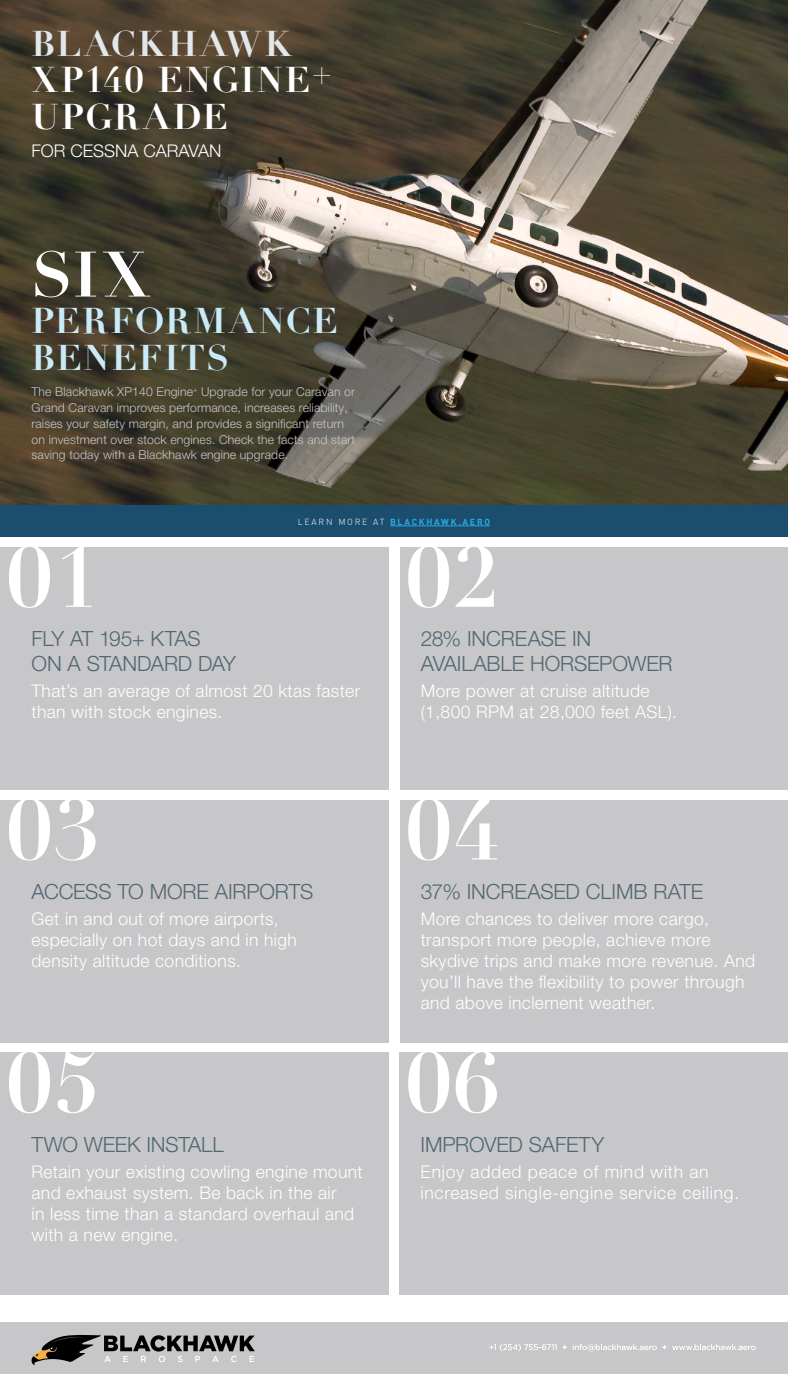
<style>
.page{position:relative;width:788px;height:1400px;background:#fff}
.page>*{position:absolute;margin:0;border:0;box-sizing:border-box;transform-origin:0 0}
.t1{font:700 84px "Didot";letter-spacing:.01em;color:#fff}
.t2{font:700 63px "Didot";color:#fff}
.t3{font:700 35px/36.8px "Didot";letter-spacing:.05em;color:#caeaf8}
.t4{font:700 35px/36.8px "Didot";letter-spacing:.055em;color:#fff}
.t5{font:700 35px "Didot";letter-spacing:.06em;color:#e1e7eb}
.t6{font:300 21px/24.5px "Helvetica Neue LT Pro";letter-spacing:-.01em;color:#516771}
.t7{font:300 17.5px/21px "Helvetica Neue LT Pro";letter-spacing:.02em;color:#fff}
.t8{font:300 17.5px/21px "Helvetica Neue LT Pro";letter-spacing:.04em;color:#fff}
.t9{font:300 17.5px "Helvetica Neue LT Pro";color:#fff}
.t10{font:300 12.25px/15.8px "Helvetica Neue LT Pro";letter-spacing:.01em;color:#c7c7c9}
.t11{font:700 8.75px "DIN";letter-spacing:.2em;color:#2babe2}
.s1{font-weight:300;color:#fff}
</style>
<div class="page">
<img style="left:0;top:0;width:788px;height:505px">
<div style="left:0;top:1322px;width:788px;height:51px;background:#c7c7c9"></div>
<div style="left:0;top:547px;width:388px;height:242px;background:#c7c7c9"></div>
<div style="left:399px;top:800px;width:388px;height:242px;background:#c7c7c9"></div>
<div style="left:399px;top:547px;width:388px;height:242px;background:#c7c7c9"></div>
<div style="left:0;top:1053px;width:388px;height:242px;background:#c7c7c9"></div>
<div style="left:0;top:800px;width:388px;height:242px;background:#c7c7c9"></div>
<div style="left:399px;top:1053px;width:389px;height:242px;background:#c7c7c9"></div>
<div style="left:0;top:505px;width:788px;height:32px;background:#1a4d6e"></div>
<hr style="left:390px;top:525px;width:100px;height:1px;background:#2babe2">
<svg style="left:489px;top:1344px;width:67px;height:7px"></svg>
<svg style="left:572px;top:1344px;width:84px;height:7px"></svg>
<svg style="left:672px;top:1344px;width:83px;height:6px"></svg>
<svg style="left:31px;top:1335px;width:224px;height:30px"></svg>
<h3 class="t5" style="left:32px;top:21px;width:261px">BLACKHAWK</h3>
<h3 class="t4" style="left:32px;top:62px;width:302px">XP140 ENGINE+<br>UPGRADE</h3>
<p class="t9" style="left:32px;top:140px;width:191px">FOR CESSNA CARAVAN</p>
<h2 class="t2" style="left:32px;top:235px;width:120px">SIX</h2>
<h3 class="t3" style="left:32px;top:303px;width:308px">PERFORMANCE<br>BENEFITS</h3>
<p class="t10" style="left:31px;top:384px;width:325px">The Blackhawk XP140 Engine<sup>+</sup> Upgrade for your Caravan or Grand Caravan improves performance, increases reliability, raises your safety margin, and provides a significant return on investment over stock engines. Check the facts and start saving today with a Blackhawk engine upgrade.</p>
<h1 class="t1" style="left:6px;top:524px;width:96px">01</h1>
<p class="t11" style="left:298px;top:516px;width:194px"><span class="s1">LEARN MORE AT</span> BLACKHAWK.AERO</p>
<h1 class="t1" style="left:405px;top:524px;width:96px">02</h1>
<p class="t6" style="left:32px;top:626px;width:206px">FLY AT 195+ KTAS<br>ON A STANDARD DAY</p>
<p class="t7" style="left:32px;top:680px;width:330px">That’s an average of almost 20 ktas faster than with stock engines.</p>
<h1 class="t1" style="left:6px;top:777px;width:96px">03</h1>
<p class="t6" style="left:32px;top:879px;width:283px">ACCESS TO MORE AIRPORTS</p>
<p class="t7" style="left:32px;top:908px;width:267px">Get in and out of more airports, especially on hot days and in high density altitude conditions.</p>
<h1 class="t1" style="left:6px;top:1030px;width:96px">05</h1>
<p class="t6" style="left:32px;top:1131px;width:194px">TWO WEEK INSTALL</p>
<p class="t7" style="left:32px;top:1161px;width:333px">Retain your existing cowling engine mount and exhaust system. Be back in the air<br>in less time than a standard overhaul and with a new engine.</p>
<p class="t6" style="left:420px;top:626px;width:253px">28% INCREASE IN<br>AVAILABLE HORSEPOWER</p>
<p class="t7" style="left:420px;top:680px;width:258px">More power at cruise altitude (1,800 RPM at 28,000 feet ASL).</p>
<h1 class="t1" style="left:405px;top:777px;width:96px">04</h1>
<p class="t6" style="left:420px;top:879px;width:284px">37% INCREASED CLIMB RATE</p>
<p class="t7" style="left:420px;top:908px;width:336px">More chances to deliver more cargo, transport more people, achieve more skydive trips and make more revenue. And you’ll have the flexibility to power through and above inclement weather.</p>
<h1 class="t1" style="left:405px;top:1030px;width:96px">06</h1>
<p class="t6" style="left:420px;top:1131px;width:185px">IMPROVED SAFETY</p>
<p class="t8" style="left:420px;top:1161px;width:320px">Enjoy added peace of mind with an increased single-engine service ceiling.</p>
</div>
